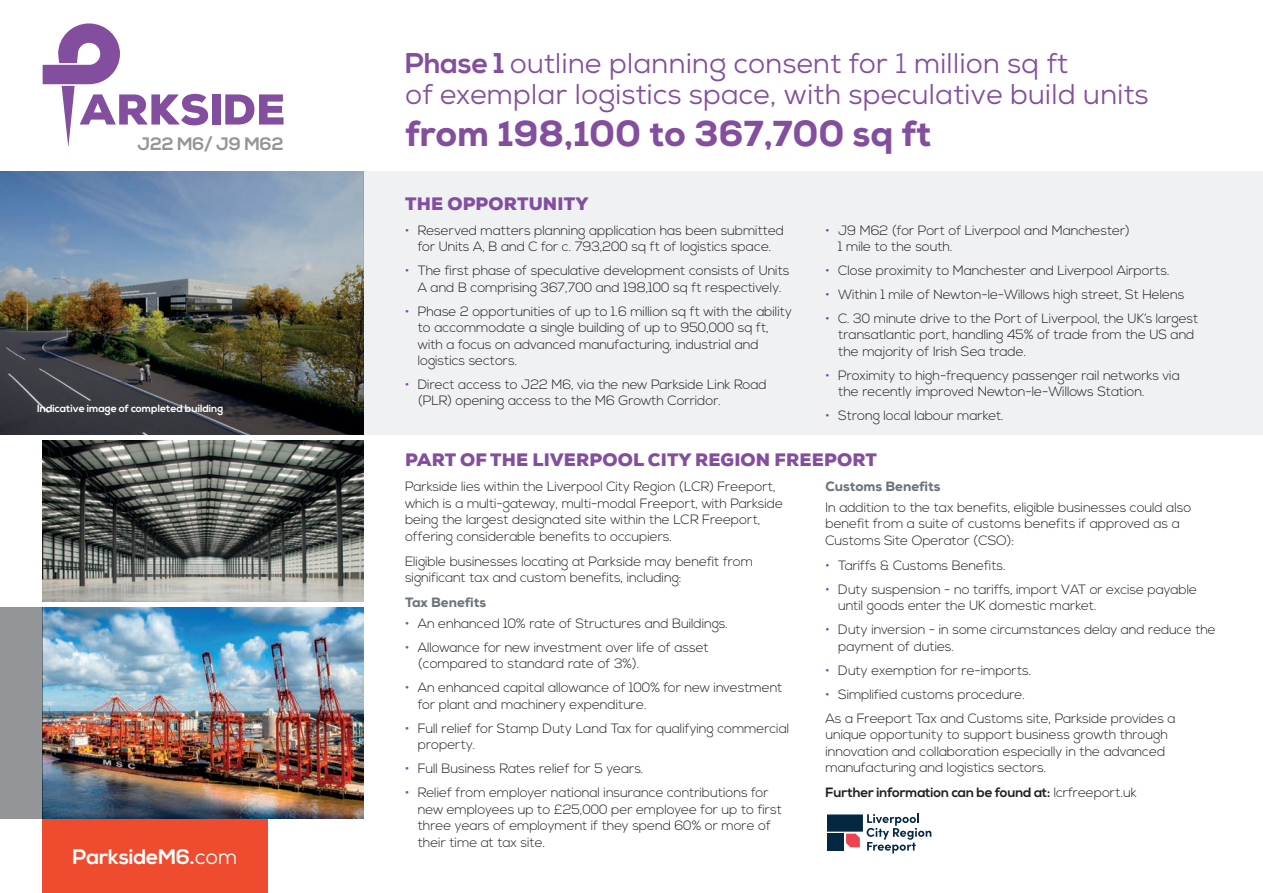
<style>
.page{position:relative;width:1263px;height:893px;background:#fff}
.page>*{position:absolute;margin:0;border:0;box-sizing:border-box;transform-origin:0 0}
.t1{font:800 36px "Nexa";letter-spacing:-.005em;color:#844e9f}
.t2{font:28.5px/31.5px "Nexa";letter-spacing:-.005em;color:#844e9f}
.t3{font:700 21px "Nexa";letter-spacing:-.01em;color:#fff}
.t4{font:900 18px "Nexa";letter-spacing:.01em;color:#844e9f}
.t5{font:700 18px "Nexa";letter-spacing:-.005em;color:#939598}
.t6{font:300 13.5px/16.5px "Nexa";letter-spacing:-.01em;color:#231f20}
.t7{font:700 13.5px "Nexa";letter-spacing:-.01em;color:#231f20}
.t8{font:800 13.5px "Nexa";color:#6a747b}
.t9{font:700 10.5px "Nexa";letter-spacing:-.005em;color:#fff}
.s1{font-weight:400}
.s2{font-weight:700}
.s3{color:#844e9f}
.s4{font-weight:300}
</style>
<div class="page">
<div style="left:364px;top:171px;width:899px;height:264px;background:#eff1f3"></div>
<img style="left:0;top:171px;width:364px;height:264px">
<div style="left:43px;top:634px;width:225px;height:259px;background:#ef4b2e"></div>
<img style="left:43px;top:607px;width:321px;height:211px">
<svg style="left:43px;top:23px;width:165px;height:124px"></svg>
<div style="left:212px;top:94px;width:9px;height:31px;background:#844e9f"></div>
<svg style="left:225px;top:94px;width:59px;height:31px"></svg>
<div style="left:0;top:607px;width:43px;height:211px;background:#939598"></div>
<img style="left:43px;top:440px;width:321px;height:161px">
<svg style="left:827px;top:814px;width:104px;height:39px"></svg>
<h3 class="t5" style="left:137px;top:133px;width:148px">J22 M6/ J9 M62</h3>
<p class="t9" style="left:37px;top:402px;width:187px">Indicative image of completed building</p>
<h3 class="t3" style="left:73px;top:844px;width:166px">ParksideM6.<span class="s1">com</span></h3>
<h2 class="t2" style="left:405px;top:47px;width:745px"><span class="s2">Phase 1</span> outline planning consent for 1 million sq ft<br>of exemplar logistics space, with speculative build units</h2>
<h1 class="t1" style="left:405px;top:111px;width:527px">from 198,100 to 367,700 sq ft</h1>
<h3 class="t4" style="left:405px;top:192px;width:185px">THE OPPORTUNITY</h3>
<p class="t6" style="left:405px;top:222px;width:381px;text-align:center"><span class="s3">•</span> Reserved matters planning application has been submitted for Units A, B and C for c. 793,200 sq ft of logistics space.</p>
<p class="t6" style="left:405px;top:263px;width:386px;text-align:center"><span class="s3">•</span> The first phase of speculative development consists of Units<br>A and B comprising 367,700 and 198,100 sq ft respectively.</p>
<p class="t6" style="left:418px;top:303px;width:376px;text-indent:-13px"><span class="s3">•</span> Phase 2 opportunities of up to 1.6 million sq ft with the ability to accommodate a single building of up to 950,000 sq ft, with a focus on advanced manufacturing, industrial and logistics sectors.</p>
<p class="t6" style="left:418px;top:377px;width:351px;text-indent:-13px"><span class="s3">•</span> Direct access to J22 M6, via the new Parkside Link Road (PLR) opening access to the M6 Growth Corridor.</p>
<p class="t6" style="left:838px;top:222px;width:293px;text-indent:-13px"><span class="s3">•</span> J9 M62 (for Port of Liverpool and Manchester)<br>1 mile to the south.</p>
<p class="t6" style="left:825px;top:263px;width:346px"><span class="s3">•</span> Close proximity to Manchester and Liverpool Airports.</p>
<p class="t6" style="left:825px;top:287px;width:360px"><span class="s3">•</span> Within 1 mile of Newton-le-Willows high street, St Helens</p>
<p class="t6" style="left:838px;top:311px;width:362px;text-indent:-13px"><span class="s3">•</span> C. 30 minute drive to the Port of Liverpool, the UK’s largest transatlantic port, handling 45% of trade from the US and the majority of Irish Sea trade.</p>
<p class="t6" style="left:838px;top:368px;width:343px;text-indent:-13px"><span class="s3">•</span> Proximity to high-frequency passenger rail networks via the recently improved Newton-le-Willows Station.</p>
<p class="t6" style="left:825px;top:408px;width:180px"><span class="s3">•</span> Strong local labour market.</p>
<h3 class="t4" style="left:405px;top:448px;width:473px">PART OF THE LIVERPOOL CITY REGION FREEPORT</h3>
<p class="t6" style="left:405px;top:479px;width:380px">Parkside lies within the Liverpool City Region (LCR) Freeport, which is a multi-gateway, multi-modal Freeport, with Parkside being the largest designated site within the LCR Freeport, offering considerable benefits to occupiers.</p>
<p class="t6" style="left:405px;top:553px;width:350px">Eligible businesses locating at Parkside may benefit from significant tax and custom benefits, including:</p>
<p class="t8" style="left:405px;top:594px;width:83px">Tax Benefits</p>
<p class="t6" style="left:405px;top:616px;width:325px"><span class="s3">•</span> An enhanced 10% rate of Structures and Buildings.</p>
<p class="t6" style="left:418px;top:640px;width:292px;text-indent:-13px"><span class="s3">•</span> Allowance for new investment over life of asset (compared to standard rate of 3%).</p>
<p class="t6" style="left:418px;top:680px;width:366px;text-indent:-13px"><span class="s3">•</span> An enhanced capital allowance of 100% for new investment for plant and machinery expenditure.</p>
<p class="t6" style="left:418px;top:720px;width:373px;text-indent:-13px"><span class="s3">•</span> Full relief for Stamp Duty Land Tax for qualifying commercial property.</p>
<p class="t6" style="left:405px;top:761px;width:240px"><span class="s3">•</span> Full Business Rates relief for 5 years.</p>
<p class="t6" style="left:418px;top:785px;width:366px;text-indent:-13px"><span class="s3">•</span> Relief from employer national insurance contributions for new employees up to £25,000 per employee for up to first three years of employment if they spend 60% or more of their time at tax site.</p>
<p class="t8" style="left:825px;top:478px;width:117px">Customs Benefits</p>
<p class="t6" style="left:825px;top:500px;width:367px">In addition to the tax benefits, eligible businesses could also benefit from a suite of customs benefits if approved as a<br>Customs Site Operator (CSO):</p>
<p class="t6" style="left:825px;top:558px;width:182px"><span class="s3">•</span> Tariffs &amp; Customs Benefits.</p>
<p class="t6" style="left:838px;top:582px;width:360px;text-indent:-13px"><span class="s3">•</span> Duty suspension - no tariffs, import VAT or excise payable until goods enter the UK domestic market.</p>
<p class="t6" style="left:838px;top:622px;width:379px;text-indent:-13px"><span class="s3">•</span> Duty inversion - in some circumstances delay and reduce the payment of duties.</p>
<p class="t6" style="left:825px;top:662px;width:207px"><span class="s3">•</span> Duty exemption for re-imports.</p>
<p class="t6" style="left:825px;top:683px;width:352px;line-height:24px"><span class="s3">•</span> Simplified customs procedure.<br>As a Freeport Tax and Customs site, Parkside provides a</p>
<p class="t6" style="left:825px;top:727px;width:344px">unique opportunity to support business growth through innovation and collaboration especially in the advanced manufacturing and logistics sectors.</p>
<p class="t7" style="left:825px;top:785px;width:313px">Further information can be found at: <span class="s4">lcrfreeport.uk</span></p>
</div>
